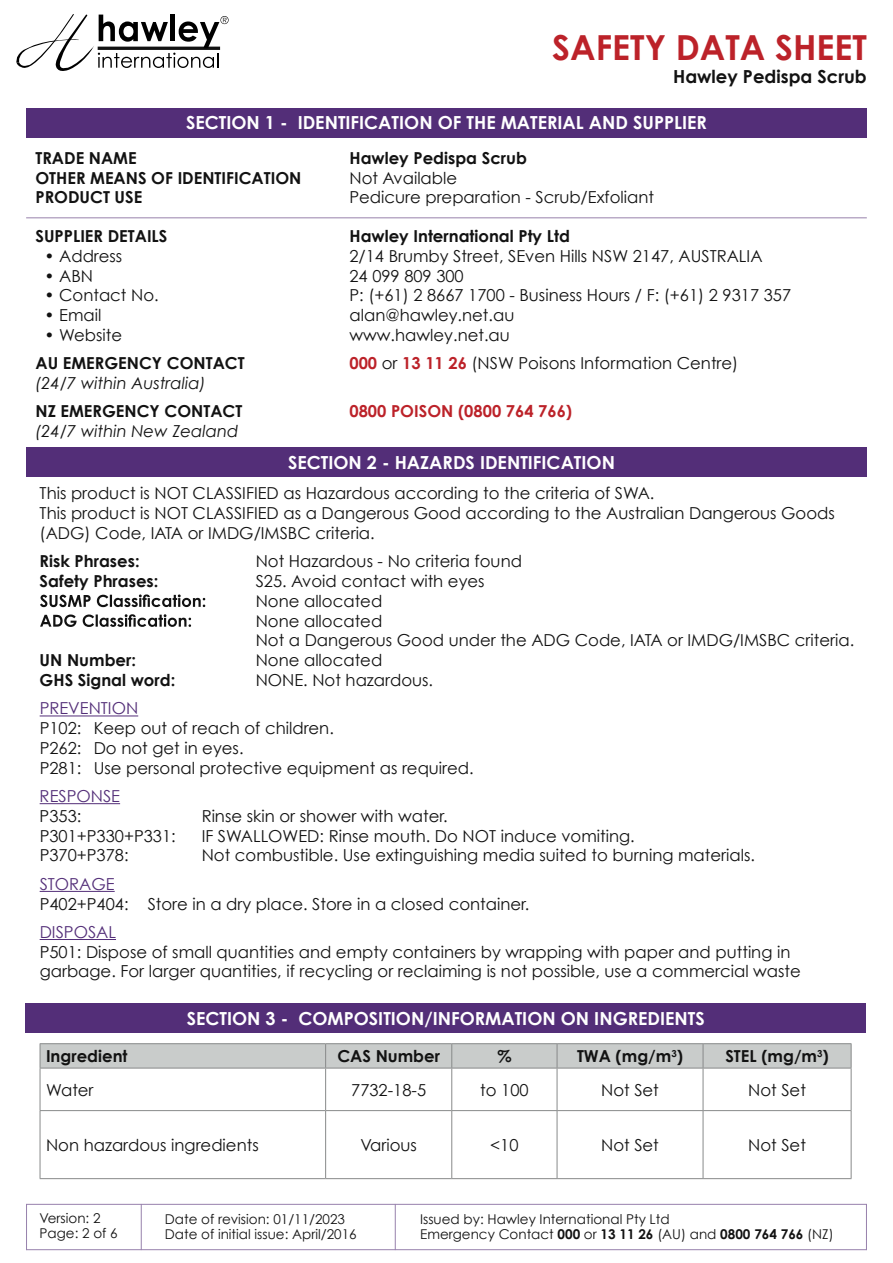
<style>
.page{position:relative;width:893px;height:1263px;background:#fff}
.page>*{position:absolute;margin:0;border:0;box-sizing:border-box;transform-origin:0 0}
.t1{font:700 34.5px "Century Gothic";color:#bc2229}
.t2{font:700 18px "Century Gothic";color:#fff}
.t3{font:700 18px "Century Gothic";color:#121212}
.t4{font:16.5px/19.8px "Century Gothic";color:#121212}
.t5{font:700 16.5px/19.8px "Century Gothic";color:#121212}
.t6{font:italic 16.5px "Century Gothic";color:#121212}
.t7{font:16.5px "Century Gothic";color:#532e78}
.t8{font:700 16.5px "Century Gothic";color:#bc2229}
.t9{font:13.5px/15px "Century Gothic";color:#121212}
.s1{font-weight:700;color:#bc2229}
.s2{font-weight:700}
</style>
<div class="page">
<hr style="left:26px;top:1204px;width:841px;height:1px;background:#9781ac">
<hr style="left:26px;top:1249px;width:841px;height:1px;background:#9781ac">
<hr style="left:141px;top:1204px;width:1px;height:46px;background:#9781ac">
<hr style="left:395px;top:1204px;width:1px;height:46px;background:#9781ac">
<hr style="left:866px;top:1204px;width:1px;height:46px;background:#9781ac">
<hr style="left:26px;top:1204px;width:1px;height:46px;background:#9781ac">
<svg style="left:16px;top:14px;width:213px;height:57px"></svg>
<div style="left:26px;top:108px;width:841px;height:29px;background:#532e78"></div>
<div style="left:26px;top:447px;width:841px;height:30px;background:#532e78"></div>
<hr style="left:26px;top:217px;width:841px;height:1px;background:#9781ac">
<hr style="left:40px;top:715px;width:98px;height:1px;background:#532e78">
<hr style="left:40px;top:803px;width:80px;height:1px;background:#532e78">
<hr style="left:40px;top:891px;width:75px;height:1px;background:#532e78">
<hr style="left:40px;top:939px;width:76px;height:1px;background:#532e78">
<svg style="left:40px;top:594px;width:165px;height:13px"></svg>
<svg style="left:40px;top:614px;width:151px;height:13px"></svg>
<hr style="left:325px;top:1068px;width:1px;height:42px;background:#888a8a">
<hr style="left:451px;top:1068px;width:1px;height:42px;background:#888a8a">
<hr style="left:557px;top:1068px;width:1px;height:42px;background:#888a8a">
<hr style="left:703px;top:1068px;width:1px;height:42px;background:#888a8a">
<hr style="left:40px;top:1110px;width:286px;height:1px;background:#888a8a">
<hr style="left:326px;top:1110px;width:126px;height:1px;background:#888a8a">
<hr style="left:325px;top:1111px;width:1px;height:67px;background:#888a8a">
<hr style="left:452px;top:1110px;width:105px;height:1px;background:#888a8a">
<hr style="left:451px;top:1111px;width:1px;height:67px;background:#888a8a">
<hr style="left:557px;top:1110px;width:146px;height:1px;background:#888a8a">
<hr style="left:557px;top:1111px;width:1px;height:67px;background:#888a8a">
<hr style="left:703px;top:1110px;width:148px;height:1px;background:#888a8a">
<hr style="left:703px;top:1111px;width:1px;height:67px;background:#888a8a">
<hr style="left:40px;top:1178px;width:286px;height:1px;background:#888a8a">
<hr style="left:326px;top:1178px;width:126px;height:1px;background:#888a8a">
<hr style="left:452px;top:1178px;width:105px;height:1px;background:#888a8a">
<hr style="left:557px;top:1178px;width:146px;height:1px;background:#888a8a">
<hr style="left:703px;top:1178px;width:148px;height:1px;background:#888a8a">
<hr style="left:40px;top:1043px;width:286px;height:1px;background:#888a8a">
<hr style="left:326px;top:1043px;width:126px;height:1px;background:#888a8a">
<hr style="left:452px;top:1043px;width:105px;height:1px;background:#888a8a">
<hr style="left:557px;top:1043px;width:146px;height:1px;background:#888a8a">
<hr style="left:703px;top:1043px;width:148px;height:1px;background:#888a8a">
<svg style="left:40px;top:1044px;width:812px;height:24px;background:#c6c9c8"></svg>
<hr style="left:40px;top:1068px;width:286px;height:1px;background:#888a8a">
<hr style="left:40px;top:1068px;width:1px;height:42px;background:#888a8a">
<hr style="left:326px;top:1068px;width:126px;height:1px;background:#888a8a">
<hr style="left:452px;top:1068px;width:105px;height:1px;background:#888a8a">
<hr style="left:557px;top:1068px;width:146px;height:1px;background:#888a8a">
<hr style="left:703px;top:1068px;width:148px;height:1px;background:#888a8a">
<hr style="left:851px;top:1068px;width:1px;height:42px;background:#888a8a">
<hr style="left:40px;top:1111px;width:1px;height:67px;background:#888a8a">
<hr style="left:851px;top:1111px;width:1px;height:67px;background:#888a8a">
<div style="left:25px;top:1003px;width:841px;height:29px;background:#532e78"></div>
<h1 class="t1" style="left:552px;top:26px;width:316px">SAFETY DATA SHEET</h1>
<p class="t3" style="left:673px;top:65px;width:195px">Hawley Pedispa Scrub</p>
<p class="t2" style="left:186px;top:112px;width:522px">SECTION 1 - IDENTIFICATION OF THE MATERIAL AND SUPPLIER</p>
<p class="t5" style="left:35px;top:148px;width:267px">TRADE NAME<br>OTHER MEANS OF IDENTIFICATION<br>PRODUCT USE</p>
<p class="t5" style="left:349px;top:148px;width:179px">Hawley Pedispa Scrub</p>
<p class="t4" style="left:349px;top:168px;width:306px">Not Available<br>Pedicure preparation - Scrub/Exfoliant</p>
<p class="t5" style="left:35px;top:226px;width:134px">SUPPLIER DETAILS</p>
<p class="t4" style="left:45px;top:246px;width:79px">• Address</p>
<p class="t4" style="left:45px;top:265px;width:50px">• ABN</p>
<p class="t4" style="left:45px;top:285px;width:116px">• Contact No.</p>
<p class="t4" style="left:45px;top:305px;width:58px">• Email</p>
<p class="t4" style="left:45px;top:325px;width:79px">• Website</p>
<p class="t5" style="left:35px;top:353px;width:211px">AU EMERGENCY CONTACT</p>
<p class="t6" style="left:35px;top:373px;width:172px">(24/7 within Australia)</p>
<p class="t5" style="left:35px;top:401px;width:208px">NZ EMERGENCY CONTACT</p>
<p class="t6" style="left:35px;top:421px;width:204px">(24/7 within New Zealand</p>
<p class="t5" style="left:349px;top:226px;width:222px">Hawley International Pty Ltd</p>
<p class="t4" style="left:349px;top:246px;width:443px">2/14 Brumby Street, SEven Hills NSW 2147, AUSTRALIA<br>24 099 809 300<br>P: (+61) 2 8667 1700 - Business Hours / F: (+61) 2 9317 357 alan@hawley.net.au<br>www.hawley.net.au</p>
<p class="t4" style="left:349px;top:353px;width:390px"><span class="s1">000</span> or <span class="s1">13 11 26</span> (NSW Poisons Information Centre)</p>
<p class="t8" style="left:349px;top:401px;width:224px">0800 POISON (0800 764 766)</p>
<p class="t2" style="left:288px;top:451px;width:328px">SECTION 2 - HAZARDS IDENTIFICATION</p>
<p class="t4" style="left:40px;top:483px;width:797px">This product is NOT CLASSIFIED as Hazardous according to the criteria of SWA.<br>This product is NOT CLASSIFIED as a Dangerous Good according to the Australian Dangerous Goods (ADG) Code, IATA or IMDG/IMSBC criteria.</p>
<p class="t5" style="left:40px;top:551px;width:101px">Risk Phrases:</p>
<p class="t4" style="left:256px;top:551px;width:268px">Not Hazardous - No criteria found</p>
<p class="t5" style="left:40px;top:571px;width:120px">Safety Phrases:</p>
<p class="t4" style="left:256px;top:571px;width:600px">S25. Avoid contact with eyes<br>None allocated<br>None allocated<br>Not a Dangerous Good under the ADG Code, IATA or IMDG/IMSBC criteria.</p>
<p class="t5" style="left:40px;top:650px;width:98px">UN Number:</p>
<p class="t4" style="left:256px;top:650px;width:128px">None allocated</p>
<p class="t5" style="left:40px;top:670px;width:137px">GHS Signal word:</p>
<p class="t4" style="left:256px;top:670px;width:179px">NONE. Not hazardous.</p>
<p class="t7" style="left:40px;top:698px;width:100px">PREVENTION</p>
<p class="t4" style="left:40px;top:718px;width:436px">P102: Keep out of reach of children.<br>P262: Do not get in eyes.<br>P281: Use personal protective equipment as required.</p>
<p class="t7" style="left:40px;top:786px;width:82px">RESPONSE</p>
<p class="t4" style="left:40px;top:806px;width:43px">P353:</p>
<p class="t4" style="left:202px;top:806px;width:248px">Rinse skin or shower with water.</p>
<p class="t4" style="left:40px;top:825px;width:138px">P301+P330+P331:</p>
<p class="t4" style="left:202px;top:825px;width:435px">IF SWALLOWED: Rinse mouth. Do NOT induce vomiting.</p>
<p class="t4" style="left:40px;top:845px;width:90px">P370+P378:</p>
<p class="t4" style="left:202px;top:845px;width:555px">Not combustible. Use extinguishing media suited to burning materials.</p>
<p class="t7" style="left:40px;top:874px;width:77px">STORAGE</p>
<p class="t4" style="left:40px;top:893px;width:491px">P402+P404: Store in a dry place. Store in a closed container.</p>
<p class="t7" style="left:40px;top:922px;width:78px">DISPOSAL</p>
<p class="t4" style="left:40px;top:941px;width:763px">P501: Dispose of small quantities and empty containers by wrapping with paper and putting in garbage. For larger quantities, if recycling or reclaiming is not possible, use a commercial waste</p>
<p class="t2" style="left:187px;top:1007px;width:520px">SECTION 3 - COMPOSITION/INFORMATION ON INGREDIENTS</p>
<p class="t5" style="left:46px;top:1046px;width:83px">Ingredient</p>
<p class="t5" style="left:337px;top:1046px;width:104px">CAS Number</p>
<p class="t5" style="left:497px;top:1046px;width:16px">%</p>
<p class="t5" style="left:577px;top:1046px;width:108px">TWA (mg/m<sup>3</sup>)</p>
<p class="t5" style="left:725px;top:1046px;width:105px">STEL (mg/m<sup>3</sup>)</p>
<p class="t4" style="left:46px;top:1079px;width:49px">Water</p>
<p class="t4" style="left:351px;top:1079px;width:76px">7732-18-5</p>
<p class="t4" style="left:480px;top:1079px;width:50px">to 100</p>
<p class="t4" style="left:601px;top:1079px;width:59px">Not Set</p>
<p class="t4" style="left:748px;top:1079px;width:59px">Not Set</p>
<p class="t4" style="left:46px;top:1135px;width:214px">Non hazardous ingredients</p>
<p class="t4" style="left:360px;top:1135px;width:58px">Various</p>
<p class="t4" style="left:490px;top:1135px;width:30px">&lt;10</p>
<p class="t4" style="left:601px;top:1135px;width:59px">Not Set</p>
<p class="t4" style="left:748px;top:1135px;width:59px">Not Set</p>
<p class="t9" style="left:40px;top:1210px;width:80px">Version: 2<br>Page: 2 of 6</p>
<p class="t9" style="left:165px;top:1211px;width:193px">Date of revision: 01/11/2023<br>Date of initial issue: April/2016</p>
<p class="t9" style="left:420px;top:1211px;width:415px">Issued by: Hawley International Pty Ltd<br>Emergency Contact <span class="s2">000</span> or <span class="s2">13 11 26</span> (AU) and <span class="s2">0800 764 766</span> (NZ)</p>
</div>
